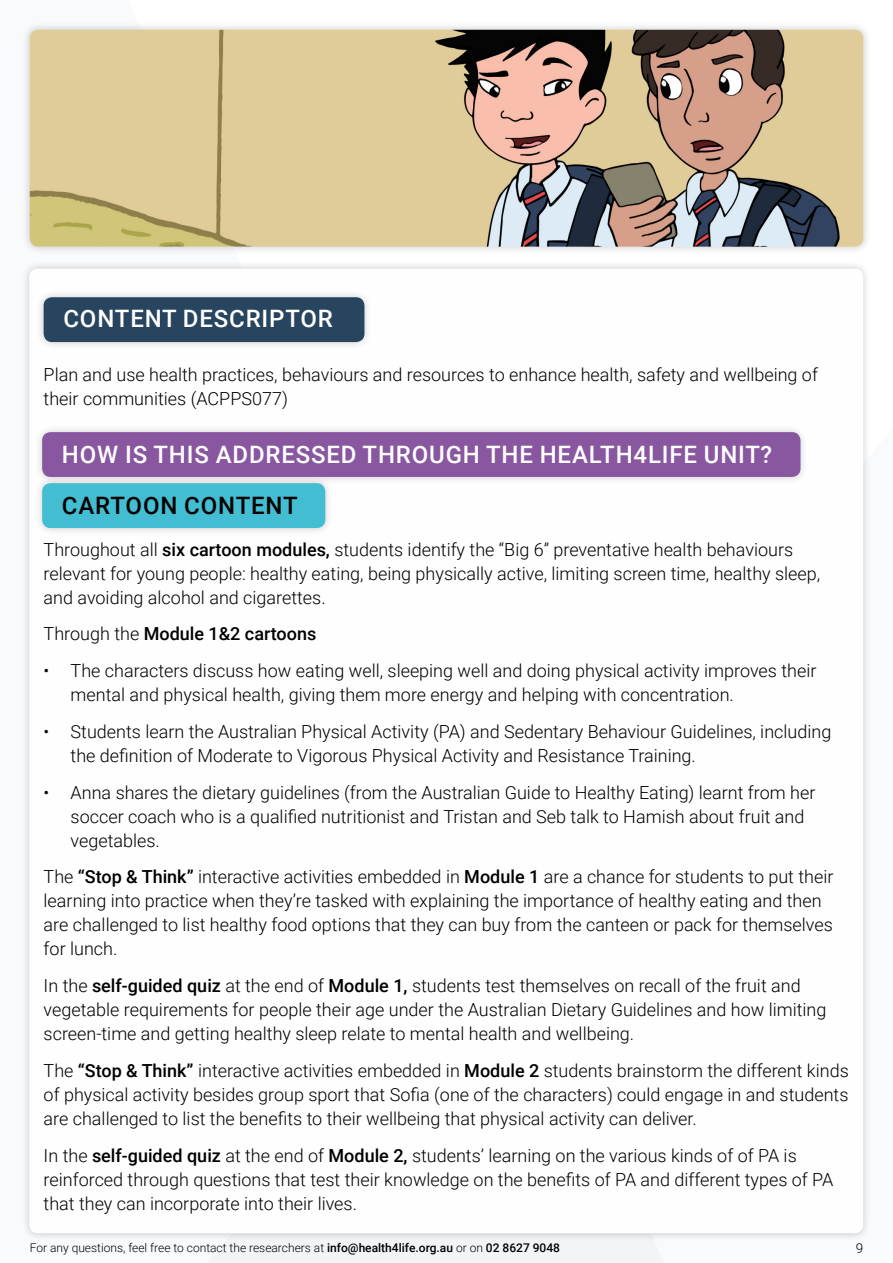
<style>
.page{position:relative;width:893px;height:1263px;background:#fff}
.page>*{position:absolute;margin:0;border:0;box-sizing:border-box;transform-origin:0 0}
.t1{font:500 24px "Roboto";letter-spacing:.035em;color:#fff}
.t2{font:500 24px "Roboto";letter-spacing:.035em;color:#000}
.t3{font:300 18px/24px "Roboto";color:#000}
.t4{font:500 18px "Roboto";color:#000}
.t5{font:300 13.5px "Roboto";color:#000}
.t6{font:300 12px "Roboto";color:#000}
.s1{font-weight:500}
.s2{font-weight:300}
</style>
<div class="page">
<div style="left:208px;top:1241px;width:456px;height:22px;background:#f2f5f8"></div>
<div style="left:21px;top:261px;width:850px;height:980px;background:#000;opacity:.2"></div>
<div style="left:29px;top:269px;width:834px;height:964px;background:#fefefe;border-radius:9px"></div>
<div style="left:21px;top:22px;width:850px;height:233px;background:#000;opacity:.2"></div>
<img style="left:30px;top:30px;width:833px;height:217px">
<div style="left:35px;top:289px;width:338px;height:61px;background:#000;opacity:.2"></div>
<div style="left:44px;top:297px;width:320px;height:45px;background:#27455f;border-radius:9px"></div>
<div style="left:34px;top:475px;width:299px;height:61px;background:#000;opacity:.2"></div>
<div style="left:42px;top:483px;width:283px;height:45px;background:#43bdd2;border-radius:9px"></div>
<div style="left:34px;top:424px;width:775px;height:61px;background:#000;opacity:.2"></div>
<div style="left:42px;top:432px;width:758px;height:45px;background:#8857a0;border-radius:9px"></div>
<h1 class="t1" style="left:63px;top:302px;width:271px">CONTENT DESCRIPTOR</h1>
<p class="t3" style="left:44px;top:362px;width:776px">Plan and use health practices, behaviours and resources to enhance health, safety and wellbeing of their communities (ACPPS077)</p>
<h1 class="t1" style="left:62px;top:437px;width:712px">HOW IS THIS ADDRESSED THROUGH THE HEALTH4LIFE UNIT?</h1>
<h1 class="t2" style="left:62px;top:488px;width:237px">CARTOON CONTENT</h1>
<p class="t3" style="left:44px;top:537px;width:778px">Throughout all <span class="s1">six cartoon modules,</span> students identify the “Big 6” preventative health behaviours relevant for young people: healthy eating, being physically active, limiting screen time, healthy sleep, and avoiding alcohol and cigarettes.</p>
<p class="t4" style="left:44px;top:621px;width:274px"><span class="s2">Through the</span> Module 1&amp;2 cartoons</p>
<p class="t3" style="left:71px;top:658px;width:747px;text-indent:-27px">• The characters discuss how eating well, sleeping well and doing physical activity improves their mental and physical health, giving them more energy and helping with concentration.</p>
<p class="t3" style="left:71px;top:719px;width:762px;text-indent:-27px">• Students learn the Australian Physical Activity (PA) and Sedentary Behaviour Guidelines, including the definition of Moderate to Vigorous Physical Activity and Resistance Training.</p>
<p class="t3" style="left:71px;top:780px;width:746px;text-indent:-27px">• Anna shares the dietary guidelines (from the Australian Guide to Healthy Eating) learnt from her soccer coach who is a qualified nutritionist and Tristan and Seb talk to Hamish about fruit and vegetables.</p>
<p class="t3" style="left:44px;top:864px;width:791px">The <span class="s1">“Stop &amp; Think”</span> interactive activities embedded in <span class="s1">Module 1</span> are a chance for students to put their learning into practice when they’re tasked with explaining the importance of healthy eating and then are challenged to list healthy food options that they can buy from the canteen or pack for themselves for lunch.</p>
<p class="t3" style="left:44px;top:973px;width:784px">In the <span class="s1">self-guided quiz</span> at the end of <span class="s1">Module 1,</span> students test themselves on recall of the fruit and vegetable requirements for people their age under the Australian Dietary Guidelines and how limiting screen-time and getting healthy sleep relate to mental health and wellbeing.</p>
<p class="t3" style="left:44px;top:1058px;width:807px;text-align:justify">The <span class="s1">“Stop &amp; Think”</span> interactive activities embedded in <span class="s1">Module 2</span> students brainstorm the different kinds of physical activity besides group sport that Sofia (one of the characters) could engage in and students are challenged to list the benefits to their wellbeing that physical activity can deliver.</p>
<p class="t3" style="left:44px;top:1143px;width:791px">In the <span class="s1">self-guided quiz</span> at the end of <span class="s1">Module 2,</span> students’ learning on the various kinds of of PA is reinforced through questions that test their knowledge on the benefits of PA and different types of PA that they can incorporate into their lives.</p>
<p class="t6" style="left:30px;top:1240px;width:532px">For any questions, feel free to contact the researchers at <span class="s1">info@health4life.org.au</span> or on <span class="s1">02 8627 9048</span></p>
<p class="t5" style="left:856px;top:1238px;width:9px">9</p>
</div>
